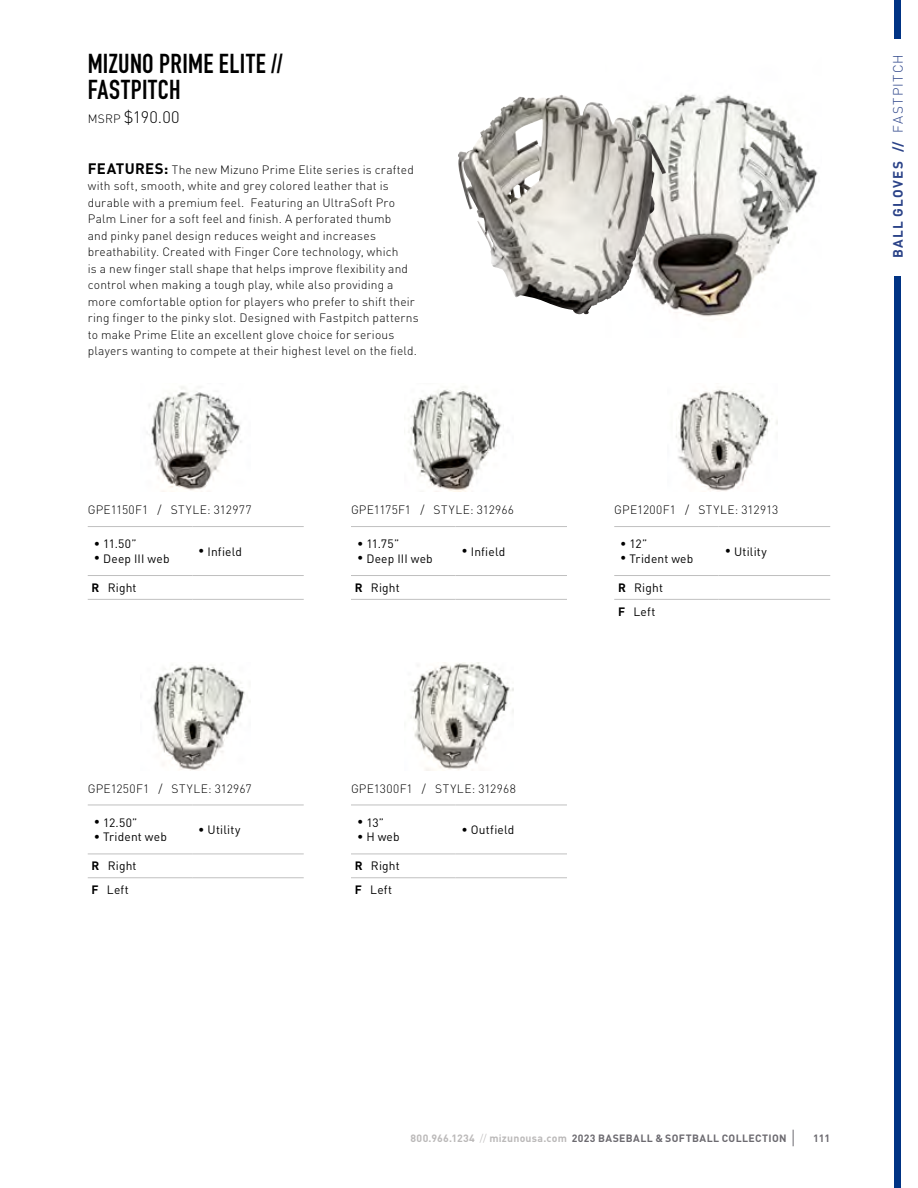
<style>
.page{position:relative;width:918px;height:1188px;background:#fff}
.page>*{position:absolute;margin:0;border:0;box-sizing:border-box;transform-origin:0 0}
.t1{font:27px/25.5px "DIN Engschrift Std";letter-spacing:.015em;color:#000}
.t2{font:300 16.5px "DINOT";color:#000}
.t3{font:700 13.5px "DINOT";letter-spacing:.085em;color:#2b4388}
.t4{font:300 12px/16.5px "DINOT";letter-spacing:.015em;color:#000}
.t5{font:12px/23.9px "DINOT";letter-spacing:.015em;color:#000}
.t6{font:700 10.5px "DINOT";letter-spacing:.03em;color:#6c6a70}
.s1{font-size:12px}
.s2{font-weight:700;font-size:15px}
.s3{font-weight:700}
.s4{font-weight:300}
.s5{color:#bbb9b9}
.s6{font-weight:300;color:#bbb9b9}
</style>
<div class="page">
<svg style="left:793px;top:1130px;width:1px;height:16px"></svg>
<div style="left:894px;top:277px;width:7px;height:911px;background:#003384"></div>
<div style="left:894px;top:0;width:7px;height:39px;background:#003384"></div>
<img style="left:149px;top:386px;width:93px;height:106px">
<img style="left:153px;top:664px;width:98px;height:106px">
<img style="left:408px;top:386px;width:93px;height:106px">
<img style="left:410px;top:662px;width:104px;height:108px">
<img style="left:676px;top:389px;width:101px;height:102px">
<svg style="left:88px;top:877px;width:216px;height:1px"></svg>
<hr style="left:88px;top:854px;width:104px;height:1px;background:#c0c0c0">
<hr style="left:192px;top:854px;width:112px;height:1px;background:#c0c0c0">
<hr style="left:88px;top:878px;width:104px;height:1px;background:#c0c0c0">
<hr style="left:192px;top:878px;width:112px;height:1px;background:#c0c0c0">
<hr style="left:88px;top:805px;width:104px;height:1px;background:#c0c0c0">
<hr style="left:192px;top:805px;width:112px;height:1px;background:#c0c0c0">
<svg style="left:351px;top:877px;width:216px;height:1px"></svg>
<hr style="left:351px;top:854px;width:105px;height:1px;background:#c0c0c0">
<hr style="left:456px;top:854px;width:111px;height:1px;background:#c0c0c0">
<hr style="left:351px;top:878px;width:105px;height:1px;background:#c0c0c0">
<hr style="left:456px;top:878px;width:111px;height:1px;background:#c0c0c0">
<hr style="left:351px;top:805px;width:105px;height:1px;background:#c0c0c0">
<hr style="left:456px;top:805px;width:111px;height:1px;background:#c0c0c0">
<hr style="left:614px;top:575px;width:105px;height:1px;background:#c0c0c0">
<hr style="left:719px;top:575px;width:111px;height:1px;background:#c0c0c0">
<hr style="left:614px;top:599px;width:105px;height:1px;background:#c0c0c0">
<hr style="left:719px;top:599px;width:111px;height:1px;background:#c0c0c0">
<hr style="left:614px;top:526px;width:105px;height:1px;background:#c0c0c0">
<hr style="left:719px;top:526px;width:111px;height:1px;background:#c0c0c0">
<hr style="left:351px;top:575px;width:105px;height:1px;background:#c0c0c0">
<hr style="left:456px;top:575px;width:111px;height:1px;background:#c0c0c0">
<hr style="left:351px;top:599px;width:105px;height:1px;background:#c0c0c0">
<hr style="left:456px;top:599px;width:111px;height:1px;background:#c0c0c0">
<hr style="left:351px;top:526px;width:105px;height:1px;background:#c0c0c0">
<hr style="left:456px;top:526px;width:111px;height:1px;background:#c0c0c0">
<hr style="left:88px;top:575px;width:104px;height:1px;background:#c0c0c0">
<hr style="left:192px;top:575px;width:112px;height:1px;background:#c0c0c0">
<hr style="left:88px;top:599px;width:104px;height:1px;background:#c0c0c0">
<hr style="left:192px;top:599px;width:112px;height:1px;background:#c0c0c0">
<hr style="left:88px;top:526px;width:104px;height:1px;background:#c0c0c0">
<hr style="left:192px;top:526px;width:112px;height:1px;background:#c0c0c0">
<img style="left:606px;top:94px;width:212px;height:223px">
<img style="left:458px;top:95px;width:102px;height:174px">
<h1 class="t1" style="left:88px;top:51px;width:197px">MIZUNO PRIME ELITE //<br>FASTPITCH</h1>
<h2 class="t2" style="left:88px;top:104px;width:94px"><span class="s1">MSRP</span> $190.00</h2>
<p class="t4" style="left:88px;top:160px;width:332px"><span class="s2">FEATURES:</span> The new Mizuno Prime Elite series is crafted with soft, smooth, white and grey colored leather that is durable with a premium feel. Featuring an UltraSoft Pro Palm Liner for a soft feel and finish. A perforated thumb<br>and pinky panel design reduces weight and increases breathability. Created with Finger Core technology, which<br>is a new finger stall shape that helps improve flexibility and control when making a tough play, while also providing a more comfortable option for players who prefer to shift their ring finger to the pinky slot. Designed with Fastpitch patterns to make Prime Elite an excellent glove choice for serious players wanting to compete at their highest level on the field.</p>
<p class="t4" style="left:88px;top:501px;width:165px">GPE1150F1 / STYLE: 312977</p>
<p class="t5" style="left:94px;top:531px;width:44px">• 11.50”</p>
<p class="t5" style="left:94px;top:546px;width:77px">• Deep III web</p>
<p class="t5" style="left:198px;top:539px;width:45px">• Infield</p>
<p class="t4" style="left:351px;top:501px;width:165px">GPE1175F1 / STYLE: 312966</p>
<p class="t5" style="left:357px;top:531px;width:44px">• 11.75”</p>
<p class="t5" style="left:357px;top:546px;width:77px">• Deep III web</p>
<p class="t5" style="left:462px;top:539px;width:45px">• Infield</p>
<p class="t5" style="left:92px;top:575px;width:47px"><span class="s3">R</span> Right</p>
<p class="t5" style="left:355px;top:575px;width:47px"><span class="s3">R</span> Right</p>
<p class="t4" style="left:88px;top:779px;width:165px">GPE1250F1 / STYLE: 312967</p>
<p class="t5" style="left:94px;top:810px;width:45px">• 12.50”</p>
<p class="t5" style="left:94px;top:824px;width:75px">• Trident web</p>
<p class="t5" style="left:198px;top:817px;width:44px">• Utility</p>
<p class="t4" style="left:351px;top:779px;width:166px">GPE1300F1 / STYLE: 312968</p>
<p class="t5" style="left:357px;top:810px;width:29px">• 13”</p>
<p class="t5" style="left:357px;top:824px;width:44px">• H web</p>
<p class="t5" style="left:462px;top:817px;width:54px">• Outfield</p>
<p class="t5" style="left:92px;top:853px;width:47px"><span class="s3">R</span> Right<br><span class="s3">F</span> Left</p>
<p class="t5" style="left:355px;top:853px;width:47px"><span class="s3">R</span> Right<br><span class="s3">F</span> Left</p>
<p class="t4" style="left:614px;top:501px;width:166px">GPE1200F1 / STYLE: 312913</p>
<p class="t5" style="left:620px;top:531px;width:29px">• 12”</p>
<p class="t5" style="left:620px;top:546px;width:75px">• Trident web</p>
<p class="t5" style="left:725px;top:539px;width:44px">• Utility</p>
<p class="t5" style="left:618px;top:575px;width:47px"><span class="s3">R</span> Right<br><span class="s3">F</span> Left</p>
<p class="t3" style="left:887px;top:258px;width:206px;rotate:-90deg">BALL GLOVES // <span class="s4">FASTPITCH</span></p>
<p class="t6" style="left:411px;top:1130px;width:378px"><span class="s5">800.966.1234</span> <span class="s6">//</span> <span class="s5">mizunousa.com</span> 2023 BASEBALL &amp; SOFTBALL COLLECTION</p>
<p class="t6" style="left:813px;top:1130px;width:19px">111</p>
</div>
